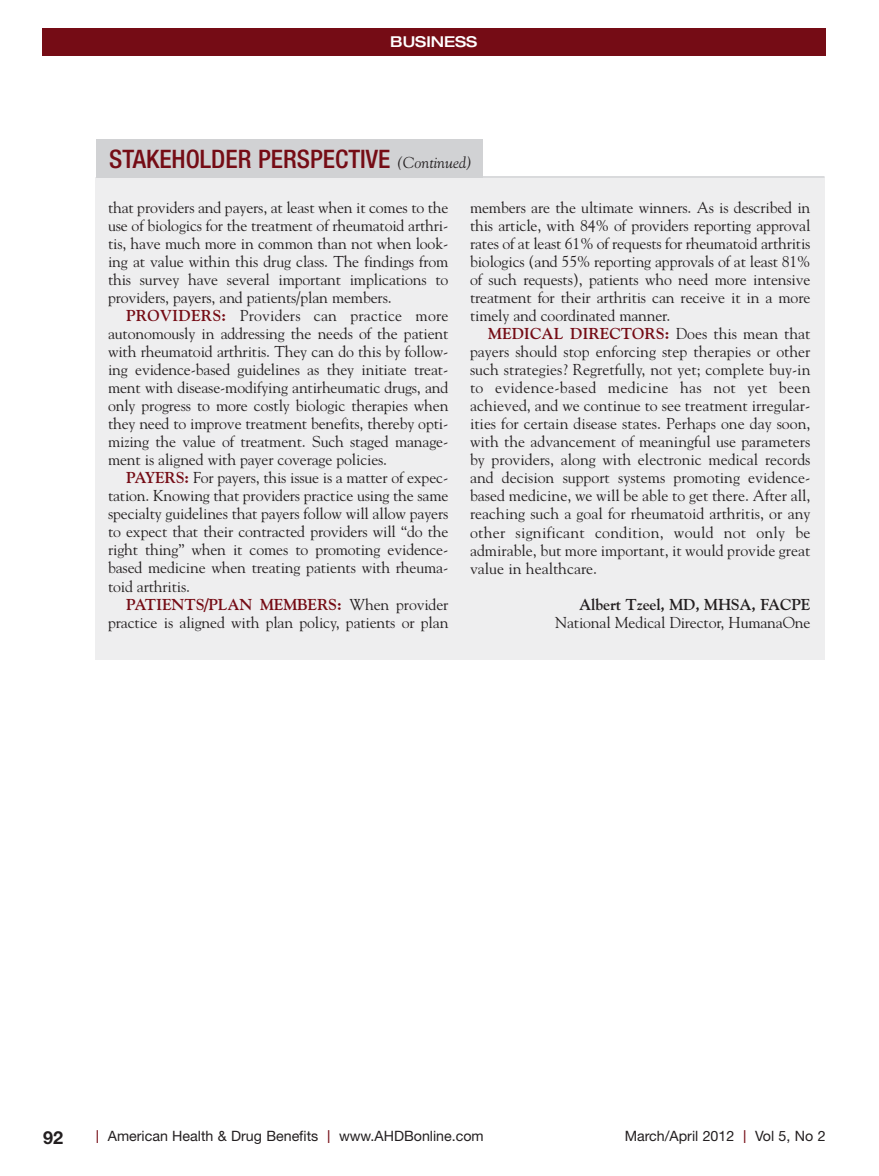
<style>
.page{position:relative;width:879px;height:1176px;background:#fff}
.page>*{position:absolute;margin:0;border:0;box-sizing:border-box;transform-origin:0 0}
.t1{font:500 condensed 25.5px "Helvetica Neue";color:#750c15}
.t2{font:700 18px "Helvetica Neue";color:#231f20}
.t3{font:15.75px/18px "Goudy";letter-spacing:-.01em;color:#231f20;text-align:justify}
.t4{font:700 15.75px "Goudy";letter-spacing:-.01em;color:#231f20}
.t5{font:500 expanded 15px "Helvetica Neue";color:#fff}
.t6{font:14.25px "Helvetica Neue";color:#231f20}
.s1{font-family:"Goudy";font-weight:400;font-style:italic;font-stretch:normal;font-size:15.75px;color:#231f20}
.s2{font-weight:700;color:#750c15}
.s3{font-weight:300;font-size:18px;color:#750c15}
</style>
<div class="page">
<div style="left:42px;top:28px;width:783px;height:27px;background:#750c15"></div>
<div style="left:96px;top:177px;width:729px;height:483px;background:#eeeeef"></div>
<div style="left:96px;top:139px;width:386px;height:38px;background:#d1d2d4"></div>
<hr style="left:96px;top:176px;width:728px;height:2px;background:#d1d2d4">
<p class="t5" style="left:390px;top:32px;width:89px">BUSINESS</p>
<h1 class="t1" style="left:109px;top:144px;width:364px">STAKEHOLDER PERSPECTIVE <span class="s1">(Continued)</span></h1>
<p class="t3" style="left:108px;top:198px;width:342px">that providers and payers, at least when it comes to the use of biologics for the treatment of rheumatoid arthri&shy;tis, have much more in common than not when look&shy;ing at value within this drug class. The findings from this survey have several important implications to providers, payers, and patients/plan members.</p>
<p class="t3" style="left:108px;top:306px;width:342px;text-indent:18px"><span class="s2">PROVIDERS:</span> Providers can practice more autonomously in addressing the needs of the patient with rheumatoid arthritis. They can do this by follow&shy;ing evidence-based guidelines as they initiate treat&shy;ment with disease-modifying antirheumatic drugs, and only progress to more costly biologic therapies when they need to improve treatment benefits, thereby opti&shy;mizing the value of treatment. Such staged manage&shy;ment is aligned with payer coverage policies.</p>
<p class="t3" style="left:108px;top:468px;width:342px;text-indent:18px"><span class="s2">PAYERS:</span> For payers, this issue is a matter of expec&shy;tation. Knowing that providers practice using the same specialty guidelines that payers follow will allow payers to expect that their contracted providers will “do the right thing” when it comes to promoting evidence&shy;based medicine when treating patients with rheuma&shy;toid arthritis.</p>
<p class="t3" style="left:108px;top:594px;width:342px;text-align:right"><span class="s2">PATIENTS/PLAN MEMBERS:</span> When provider practice is aligned with plan policy, patients or plan</p>
<p class="t3" style="left:470px;top:198px;width:342px">members are the ultimate winners. As is described in this article, with 84% of providers reporting approval rates of at least 61% of requests for rheumatoid arthritis biologics (and 55% reporting approvals of at least 81% of such requests), patients who need more intensive treatment for their arthritis can receive it in a more timely and coordinated manner.</p>
<p class="t3" style="left:470px;top:324px;width:342px;text-indent:18px"><span class="s2">MEDICAL DIRECTORS:</span> Does this mean that payers should stop enforcing step therapies or other such strategies? Regretfully, not yet; complete buy-in to evidence-based medicine has not yet been achieved, and we continue to see treatment irregular&shy;ities for certain disease states. Perhaps one day soon, with the advancement of meaningful use parameters by providers, along with electronic medical records and decision support systems promoting evidence&shy;based medicine, we will be able to get there. After all, reaching such a goal for rheumatoid arthritis, or any other significant condition, would not only be admirable, but more important, it would provide great value in healthcare.</p>
<p class="t4" style="left:579px;top:594px;width:233px">Albert Tzeel, MD, MHSA, FACPE</p>
<p class="t3" style="left:555px;top:613px;width:257px">National Medical Director, HumanaOne</p>
<p class="t2" style="left:43px;top:1126px;width:21px">92</p>
<p class="t6" style="left:96px;top:1127px;width:389px"><span class="s3">l</span> American Health &amp; Drug Benefits <span class="s3">l</span> www.AHDBonline.com</p>
<p class="t6" style="left:624px;top:1127px;width:202px">March/April 2012 <span class="s3">l</span> Vol 5, No 2</p>
</div>
